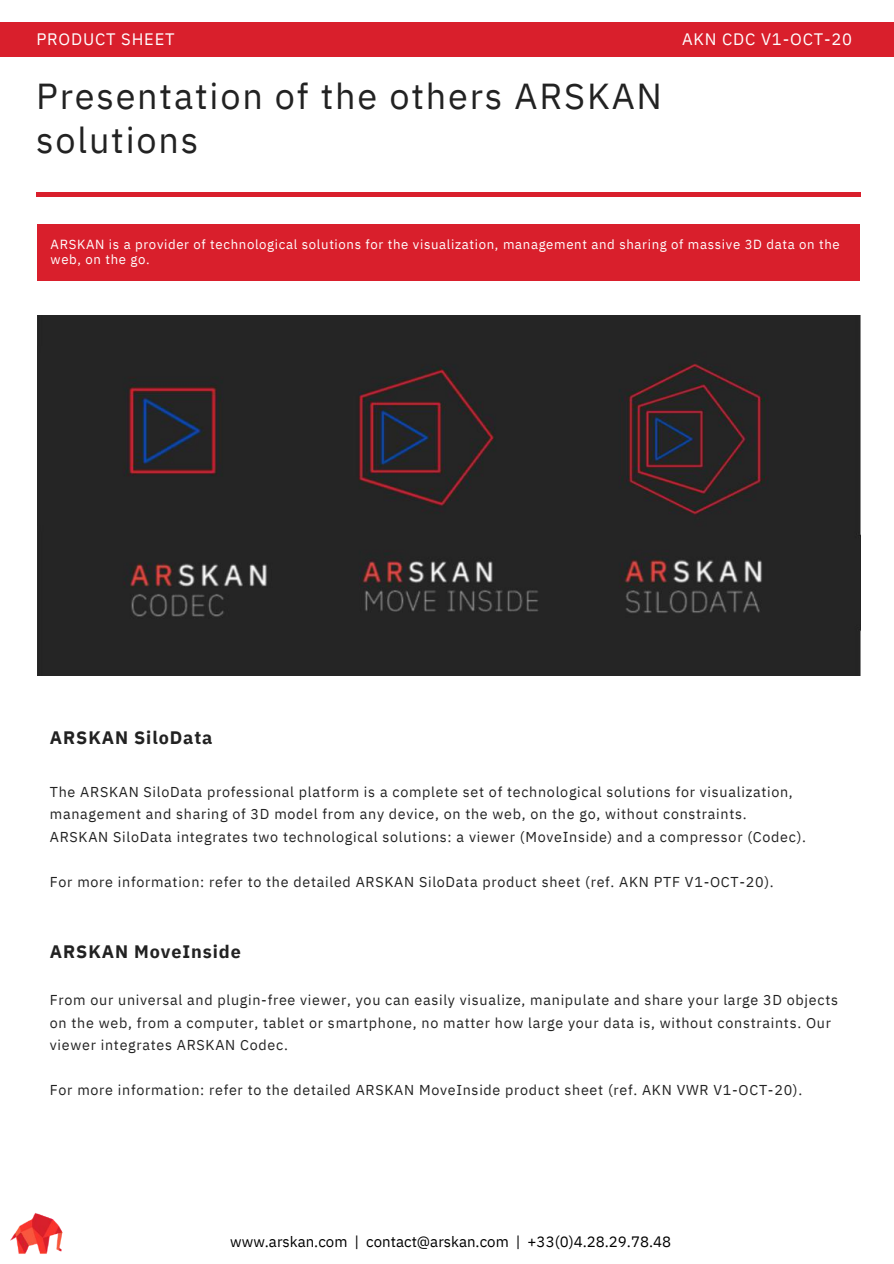
<style>
.page{position:relative;width:894px;height:1264px;background:#fff}
.page>*{position:absolute;margin:0;border:0;box-sizing:border-box;transform-origin:0 0}
.t1{font:36px/44px "IBM Plex Sans";letter-spacing:.05em;color:#222}
.t2{font:700 18px "IBM Plex Sans";letter-spacing:.05em;color:#222}
.t3{font:16.5px "IBM Plex Sans";letter-spacing:.05em;color:#fff}
.t4{font:15px "IBM Plex Sans";color:#000}
.t5{font:14.25px/22.5px "IBM Plex Sans";letter-spacing:.05em;color:#222}
.t6{font:13.2px/15.8px "IBM Plex Sans";letter-spacing:.05em;color:#fff}
</style>
<div class="page">
<div style="left:0;top:23px;width:893px;height:33px;background:#d91f2c"></div>
<div style="left:36px;top:192px;width:824px;height:5px;background:#d91f2c"></div>
<img style="left:38px;top:315px;width:822px;height:361px">
<div style="left:38px;top:224px;width:822px;height:56px;background:#d91f2c"></div>
<img style="left:10px;top:1212px;width:53px;height:42px">
<p class="t3" style="left:36px;top:28px;width:140px">PRODUCT SHEET</p>
<p class="t3" style="left:682px;top:28px;width:171px">AKN CDC V1-OCT-20</p>
<h1 class="t1" style="left:36px;top:73px;width:627px">Presentation of the others ARSKAN solutions</h1>
<p class="t6" style="left:51px;top:236px;width:790px">ARSKAN is a provider of technological solutions for the visualization, management and sharing of massive 3D data on the web, on the go.</p>
<p class="t2" style="left:50px;top:725px;width:164px">ARSKAN SiloData</p>
<p class="t5" style="left:50px;top:780px;width:757px">The ARSKAN SiloData professional platform is a complete set of technological solutions for visualization, management and sharing of 3D model from any device, on the web, on the go, without constraints.<br>ARSKAN SiloData integrates two technological solutions: a viewer (MoveInside) and a compressor (Codec).</p>
<p class="t5" style="left:50px;top:870px;width:725px">For more information: refer to the detailed ARSKAN SiloData product sheet (ref. AKN PTF V1-OCT-20).</p>
<p class="t2" style="left:50px;top:939px;width:192px">ARSKAN MoveInside</p>
<p class="t5" style="left:50px;top:988px;width:789px">From our universal and plugin-free viewer, you can easily visualize, manipulate and share your large 3D objects on the web, from a computer, tablet or smartphone, no matter how large your data is, without constraints. Our viewer integrates ARSKAN Codec.</p>
<p class="t5" style="left:50px;top:1078px;width:753px">For more information: refer to the detailed ARSKAN MoveInside product sheet (ref. AKN VWR V1-OCT-20).</p>
<p class="t4" style="left:230px;top:1231px;width:442px">www.arskan.com | contact@arskan.com | +33(0)4.28.29.78.48</p>
</div>
